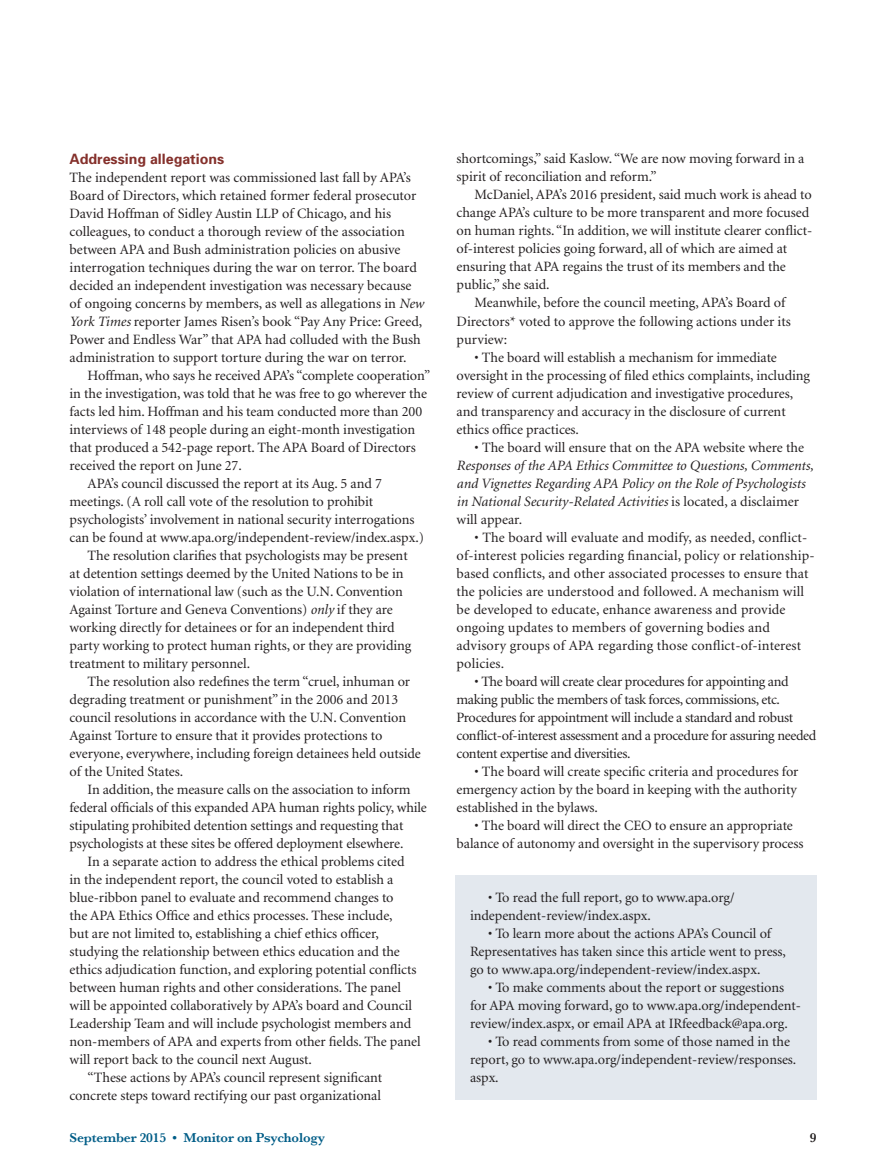
<style>
.page{position:relative;width:891px;height:1175px;background:#fff}
.page>*{position:absolute;margin:0;border:0;box-sizing:border-box;transform-origin:0 0}
.t1{font:14.25px/18px "Minion";letter-spacing:-.005em;color:#231f20}
.t2{font:14.25px/18px "Minion";letter-spacing:-.025em;color:#231f20}
.t3{font:italic 14.25px/18px "Minion";color:#231f20}
.t4{font:700 14.25px "Univers";color:#85312c}
.t5{font:600 13.5px "Baskerville";letter-spacing:-.01em;color:#005d87}
.t6{font:600 13.5px "Baskerville";color:#231f20}
.s1{font-style:italic}
.s2{font-style:normal}
</style>
<div class="page">
<div style="left:455px;top:875px;width:362px;height:225px;background:#e3e8ee"></div>
<p class="t4" style="left:70px;top:149px;width:156px">Addressing allegations</p>
<p class="t1" style="left:70px;top:168px;width:343px">The independent report was commissioned last fall by APA’s</p>
<p class="t1" style="left:70px;top:186px;width:348px">Board of Directors, which retained former federal prosecutor</p>
<p class="t1" style="left:70px;top:204px;width:323px">David Hoffman of Sidley Austin LLP of Chicago, and his</p>
<p class="t1" style="left:70px;top:222px;width:337px">colleagues, to conduct a thorough review of the association</p>
<p class="t1" style="left:70px;top:240px;width:332px">between APA and Bush administration policies on abusive</p>
<p class="t1" style="left:70px;top:258px;width:349px">interrogation techniques during the war on terror. The board</p>
<p class="t1" style="left:70px;top:276px;width:343px">decided an independent investigation was necessary because</p>
<p class="t1" style="left:70px;top:294px;width:356px">of ongoing concerns by members, as well as allegations in <span class="s1">New</span></p>
<p class="t1" style="left:70px;top:312px;width:354px"><span class="s1">York Times</span> reporter James Risen’s book “Pay Any Price: Greed,</p>
<p class="t1" style="left:70px;top:330px;width:353px">Power and Endless War” that APA had colluded with the Bush</p>
<p class="t1" style="left:70px;top:348px;width:338px">administration to support torture during the war on terror.</p>
<p class="t1" style="left:88px;top:366px;width:344px">Hoffman, who says he received APA’s “complete cooperation”</p>
<p class="t1" style="left:70px;top:384px;width:359px">in the investigation, was told that he was free to go wherever the</p>
<p class="t1" style="left:70px;top:402px;width:354px">facts led him. Hoffman and his team conducted more than 200</p>
<p class="t1" style="left:70px;top:420px;width:347px">interviews of 148 people during an eight-month investigation</p>
<p class="t1" style="left:70px;top:438px;width:348px">that produced a 542-page report. The APA Board of Directors</p>
<p class="t1" style="left:70px;top:456px;width:174px">received the report on June 27.</p>
<p class="t1" style="left:88px;top:474px;width:296px">APA’s council discussed the report at its Aug. 5 and 7</p>
<p class="t1" style="left:70px;top:492px;width:305px">meetings. (A roll call vote of the resolution to prohibit</p>
<p class="t1" style="left:70px;top:510px;width:346px">psychologists’ involvement in national security interrogations</p>
<p class="t1" style="left:70px;top:528px;width:356px">can be found at www.apa.org/independent-review/index.aspx.)</p>
<p class="t1" style="left:88px;top:546px;width:322px">The resolution clarifies that psychologists may be present</p>
<p class="t1" style="left:70px;top:564px;width:335px">at detention settings deemed by the United Nations to be in</p>
<p class="t1" style="left:70px;top:582px;width:335px">violation of international law (such as the U.N. Convention</p>
<p class="t1" style="left:70px;top:600px;width:325px">Against Torture and Geneva Conventions) <span class="s1">only</span> if they are</p>
<p class="t1" style="left:70px;top:618px;width:327px">working directly for detainees or for an independent third</p>
<p class="t1" style="left:70px;top:636px;width:343px">party working to protect human rights, or they are providing</p>
<p class="t1" style="left:70px;top:654px;width:182px">treatment to military personnel.</p>
<p class="t1" style="left:88px;top:672px;width:324px">The resolution also redefines the term “cruel, inhuman or</p>
<p class="t1" style="left:70px;top:690px;width:330px">degrading treatment or punishment” in the 2006 and 2013</p>
<p class="t1" style="left:70px;top:708px;width:338px">council resolutions in accordance with the U.N. Convention</p>
<p class="t1" style="left:70px;top:726px;width:314px">Against Torture to ensure that it provides protections to</p>
<p class="t1" style="left:70px;top:744px;width:353px">everyone, everywhere, including foreign detainees held outside</p>
<p class="t1" style="left:70px;top:762px;width:115px">of the United States.</p>
<p class="t1" style="left:88px;top:780px;width:325px">In addition, the measure calls on the association to inform</p>
<p class="t1" style="left:70px;top:798px;width:359px">federal officials of this expanded APA human rights policy, while</p>
<p class="t1" style="left:70px;top:816px;width:335px">stipulating prohibited detention settings and requesting that</p>
<p class="t1" style="left:70px;top:834px;width:335px">psychologists at these sites be offered deployment elsewhere.</p>
<p class="t1" style="left:88px;top:852px;width:318px">In a separate action to address the ethical problems cited</p>
<p class="t1" style="left:70px;top:870px;width:325px">in the independent report, the council voted to establish a</p>
<p class="t1" style="left:70px;top:888px;width:326px">blue-ribbon panel to evaluate and recommend changes to</p>
<p class="t1" style="left:70px;top:906px;width:325px">the APA Ethics Office and ethics processes. These include,</p>
<p class="t1" style="left:70px;top:924px;width:311px">but are not limited to, establishing a chief ethics officer,</p>
<p class="t1" style="left:70px;top:942px;width:332px">studying the relationship between ethics education and the</p>
<p class="t1" style="left:70px;top:960px;width:348px">ethics adjudication function, and exploring potential conflicts</p>
<p class="t1" style="left:70px;top:978px;width:333px">between human rights and other considerations. The panel</p>
<p class="t1" style="left:70px;top:996px;width:344px">will be appointed collaboratively by APA’s board and Council</p>
<p class="t1" style="left:70px;top:1014px;width:343px">Leadership Team and will include psychologist members and</p>
<p class="t1" style="left:70px;top:1032px;width:353px">non-members of APA and experts from other fields. The panel</p>
<p class="t1" style="left:70px;top:1050px;width:244px">will report back to the council next August.</p>
<p class="t1" style="left:88px;top:1068px;width:296px">“These actions by APA’s council represent significant</p>
<p class="t1" style="left:70px;top:1086px;width:313px">concrete steps toward rectifying our past organizational</p>
<p class="t1" style="left:457px;top:150px;width:349px">shortcomings,” said Kaslow. “We are now moving forward in a</p>
<p class="t1" style="left:457px;top:168px;width:202px">spirit of reconciliation and reform.”</p>
<p class="t1" style="left:475px;top:186px;width:339px">McDaniel, APA’s 2016 president, said much work is ahead to</p>
<p class="t1" style="left:457px;top:204px;width:354px">change APA’s culture to be more transparent and more focused</p>
<p class="t1" style="left:457px;top:222px;width:357px">on human rights. “In addition, we will institute clearer conflict-</p>
<p class="t1" style="left:457px;top:240px;width:332px">of-interest policies going forward, all of which are aimed at</p>
<p class="t1" style="left:457px;top:258px;width:331px">ensuring that APA regains the trust of its members and the</p>
<p class="t1" style="left:457px;top:276px;width:95px">public,” she said.</p>
<p class="t1" style="left:475px;top:294px;width:312px">Meanwhile, before the council meeting, APA’s Board of</p>
<p class="t1" style="left:457px;top:312px;width:336px">Directors* voted to approve the following actions under its</p>
<p class="t1" style="left:457px;top:330px;width:52px">purview:</p>
<p class="t1" style="left:457px;top:348px;width:355px;text-indent:18px">• The board will establish a mechanism for immediate oversight in the processing of filed ethics complaints, including review of current adjudication and investigative procedures, and transparency and accuracy in the disclosure of current ethics office practices.</p>
<p class="t3" style="left:457px;top:438px;width:358px;text-indent:18px"><span class="s2">• The board will ensure that on the APA website where the </span>Responses of the APA Ethics Committee to Questions, Comments, and Vignettes Regarding APA Policy on the Role of Psychologists in National Security-Related Activities <span class="s2">is located, a disclaimer will appear.</span></p>
<p class="t1" style="left:457px;top:528px;width:359px;text-indent:18px">• The board will evaluate and modify, as needed, conflict&shy;of-interest policies regarding financial, policy or relationship&shy;based conflicts, and other associated processes to ensure that the policies are understood and followed. A mechanism will be developed to educate, enhance awareness and provide ongoing updates to members of governing bodies and advisory groups of APA regarding those conflict-of-interest policies.</p>
<p class="t2" style="left:457px;top:672px;width:361px;text-indent:18px">• The board will create clear procedures for appointing and making public the members of task forces, commissions, etc.<br>Procedures for appointment will include a standard and robust conflict-of-interest assessment and a procedure for assuring needed content expertise and diversities.</p>
<p class="t1" style="left:457px;top:762px;width:343px;text-align:justify;text-indent:18px">• The board will create specific criteria and procedures for emergency action by the board in keeping with the authority established in the bylaws.</p>
<p class="t1" style="left:457px;top:816px;width:348px;text-align:center">• The board will direct the CEO to ensure an appropriate balance of autonomy and oversight in the supervisory process</p>
<p class="t1" style="left:470px;top:888px;width:266px;text-indent:18px">• To read the full report, go to www.apa.org/ independent-review/index.aspx.</p>
<p class="t1" style="left:470px;top:924px;width:317px;text-indent:18px">• To learn more about the actions APA’s Council of<br>Representatives has taken since this article went to press, go to www.apa.org/independent-review/index.aspx.</p>
<p class="t1" style="left:470px;top:978px;width:332px;text-indent:18px">• To make comments about the report or suggestions for APA moving forward, go to www.apa.org/independent&shy;review/index.aspx, or email APA at IRfeedback@apa.org.</p>
<p class="t1" style="left:470px;top:1032px;width:328px;text-indent:18px">• To read comments from some of those named in the report, go to www.apa.org/independent-review/responses. aspx.</p>
<p class="t5" style="left:70px;top:1129px;width:257px">September 2015 • Monitor on Psychology</p>
<p class="t6" style="left:810px;top:1129px;width:8px">9</p>
</div>
